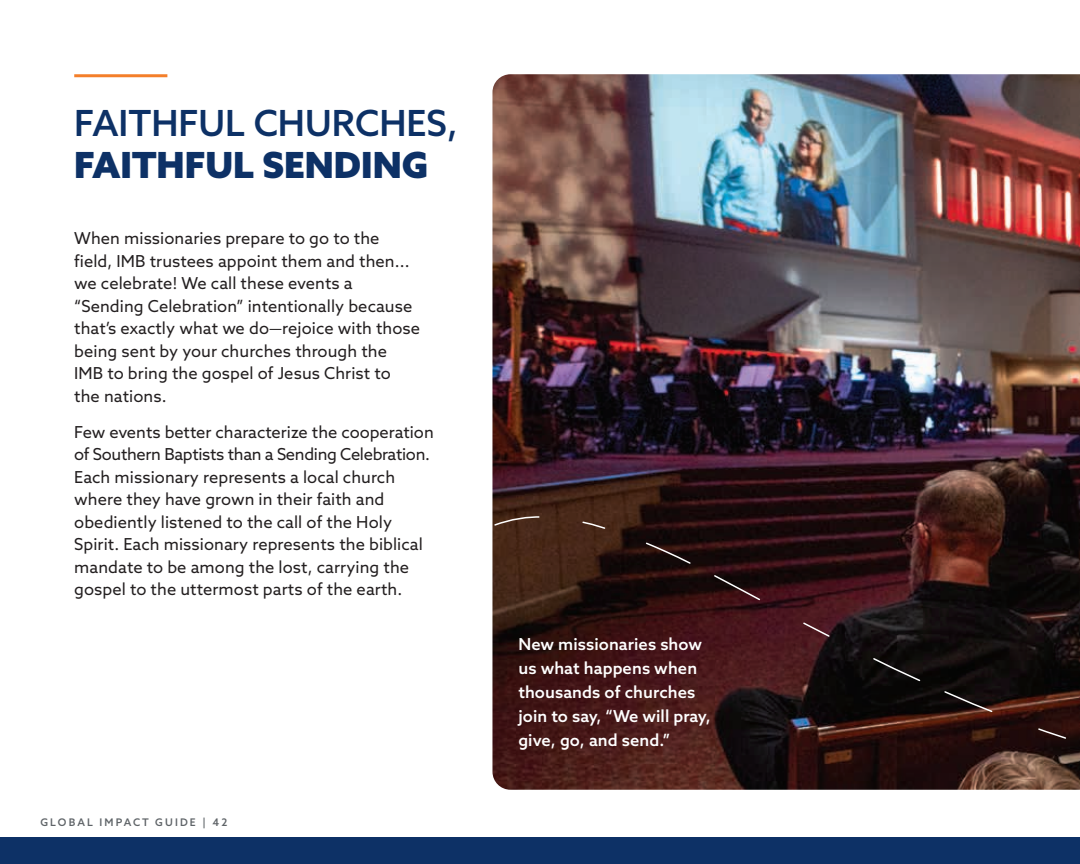
<style>
.page{position:relative;width:1080px;height:864px;background:#fff}
.page>*{position:absolute;margin:0;border:0;box-sizing:border-box;transform-origin:0 0}
.t1{font:500 36px "Azo Sans";color:#0d3166}
.t2{font:900 36px "Azo Sans";color:#0d3166}
.t3{font:16.5px/22.5px "Azo Sans";letter-spacing:.005em;color:#231f20}
.t4{font:500 16.5px/24px "Azo Sans";letter-spacing:.005em;color:#fff}
.t5{font:500 10.5px "Azo Sans";letter-spacing:.2em;color:#5e6367}
</style>
<div class="page">
<img style="left:492px;top:74px;width:588px;height:716px">
<div style="left:0;top:837px;width:1080px;height:27px;background:#0d3166"></div>
<hr style="left:74px;top:74px;width:93px;height:3px;background:#f47f2a">
<svg style="left:493px;top:511px;width:135px;height:20px;background:#4d2f20"></svg>
<svg style="left:713px;top:772px;width:367px;height:18px;background:#3e2620"></svg>
<svg style="left:492px;top:531px;width:588px;height:241px;background:#301615"></svg>
<h1 class="t1" style="left:74px;top:99px;width:385px">FAITHFUL CHURCHES,</h1>
<h1 class="t2" style="left:74px;top:141px;width:356px">FAITHFUL SENDING</h1>
<p class="t3" style="left:74px;top:227px;width:347px">When missionaries prepare to go to the field, IMB trustees appoint them and then... we celebrate! We call these events a “Sending Celebration” intentionally because that’s exactly what we do—rejoice with those being sent by your churches through the IMB to bring the gospel of Jesus Christ to the nations.</p>
<p class="t3" style="left:74px;top:420px;width:361px">Few events better characterize the cooperation of Southern Baptists than a Sending Celebration.<br>Each missionary represents a local church where they have grown in their faith and obediently listened to the call of the Holy Spirit. Each missionary represents the biblical mandate to be among the lost, carrying the gospel to the uttermost parts of the earth.</p>
<p class="t5" style="left:40px;top:815px;width:188px">GLOBAL IMPACT GUIDE | 42</p>
<p class="t4" style="left:518px;top:632px;width:194px">New missionaries show us what happens when thousands of churches join to say, “We will pray, give, go, and send.”</p>
</div>
